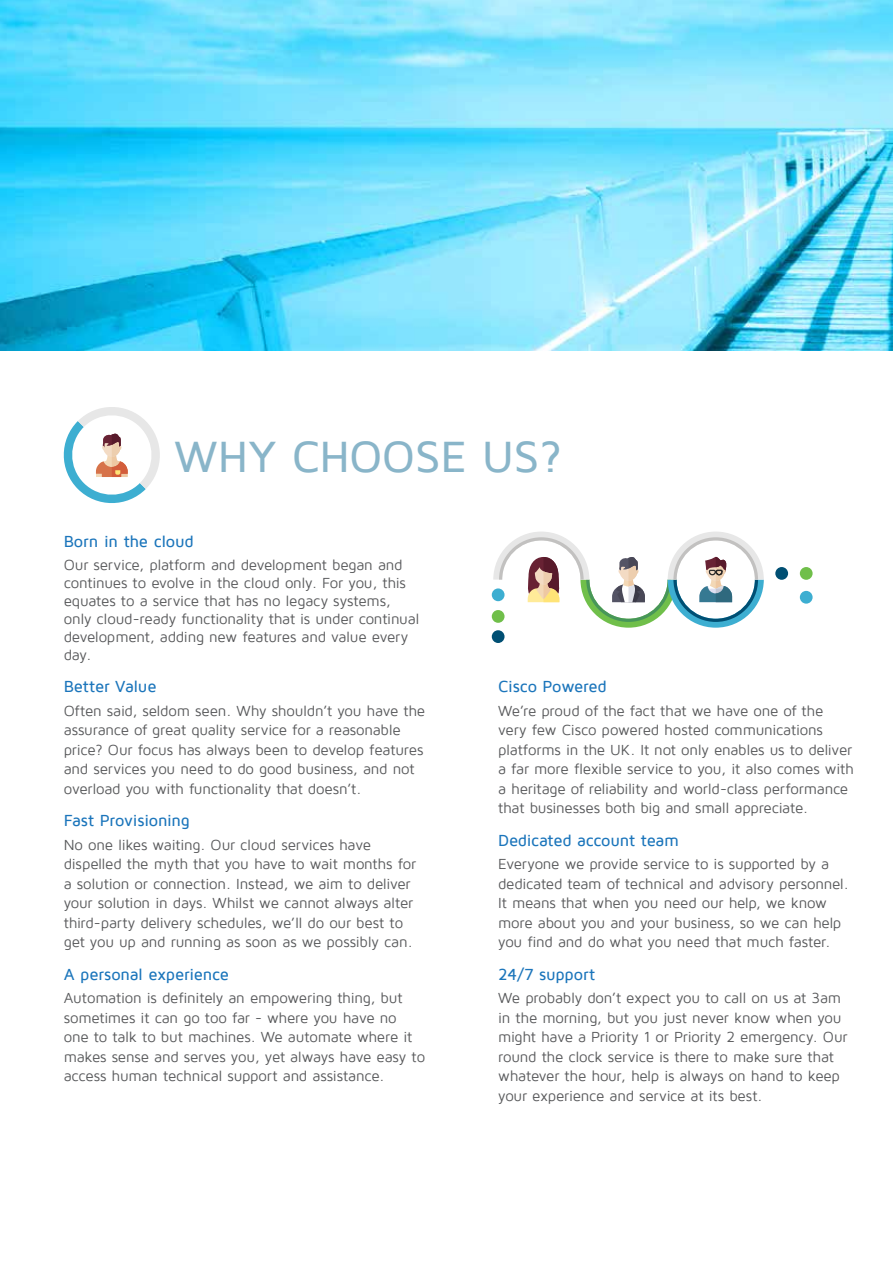
<style>
.page{position:relative;width:893px;height:1263px;background:#fff}
.page>*{position:absolute;margin:0;border:0;box-sizing:border-box;transform-origin:0 0}
.t1{font:500 45px "Maven Pro";letter-spacing:-.01em;color:#89b5c9}
.t2{font:500 16.5px "Maven Pro";letter-spacing:-.015em;color:#1b75bb}
.t3{font:15px/19.5px "Maven Pro";letter-spacing:-.015em;color:#58595b}
</style>
<div class="page">
<img style="left:0;top:0;width:893px;height:351px">
<div style="left:492px;top:630px;width:12px;height:13px;background:#004f73;border-radius:50%"></div>
<div style="left:800px;top:591px;width:13px;height:13px;background:#3daed1;border-radius:50%"></div>
<div style="left:800px;top:567px;width:13px;height:13px;background:#70bf4a;border-radius:50%"></div>
<div style="left:775px;top:567px;width:13px;height:13px;background:#004f73;border-radius:50%"></div>
<svg style="left:493px;top:531px;width:271px;height:97px"></svg>
<svg style="left:63px;top:407px;width:97px;height:96px"></svg>
<h1 class="t1" style="left:174px;top:433px;width:389px">WHY CHOOSE US?</h1>
<p class="t2" style="left:64px;top:533px;width:132px">Born in the cloud</p>
<p class="t3" style="left:64px;top:556px;width:357px;line-height:18px">Our service, platform and development began and continues to evolve in the cloud only. For you, this equates to a service that has no legacy systems, only cloud-ready functionality that is under continual development, adding new features and value every day.</p>
<p class="t2" style="left:64px;top:678px;width:94px">Better Value</p>
<p class="t3" style="left:64px;top:701px;width:363px">Often said, seldom seen. Why shouldn’t you have the assurance of great quality service for a reasonable price? Our focus has always been to develop features and services you need to do good business, and not overload you with functionality that doesn’t.</p>
<p class="t2" style="left:64px;top:812px;width:128px">Fast Provisioning</p>
<p class="t3" style="left:64px;top:835px;width:354px">No one likes waiting. Our cloud services have dispelled the myth that you have to wait months for a solution or connection. Instead, we aim to deliver your solution in days. Whilst we cannot always alter third-party delivery schedules, we’ll do our best to get you up and running as soon as we possibly can.</p>
<p class="t2" style="left:64px;top:965px;width:167px">A personal experience</p>
<p class="t3" style="left:64px;top:989px;width:363px">Automation is definitely an empowering thing, but sometimes it can go too far - where you have no one to talk to but machines. We automate where it makes sense and serves you, yet always have easy to access human technical support and assistance.</p>
<p class="t2" style="left:498px;top:678px;width:110px">Cisco Powered</p>
<p class="t3" style="left:498px;top:701px;width:357px">We’re proud of the fact that we have one of the very few Cisco powered hosted communications platforms in the UK. It not only enables us to deliver a far more flexible service to you, it also comes with a heritage of reliability and world-class performance that businesses both big and small appreciate.</p>
<p class="t2" style="left:498px;top:831px;width:182px">Dedicated account team</p>
<p class="t3" style="left:498px;top:855px;width:352px">Everyone we provide service to is supported by a dedicated team of technical and advisory personnel.<br>It means that when you need our help, we know more about you and your business, so we can help you find and do what you need that much faster.</p>
<p class="t2" style="left:498px;top:965px;width:99px">24/7 support</p>
<p class="t3" style="left:498px;top:989px;width:351px">We probably don’t expect you to call on us at 3am in the morning, but you just never know when you might have a Priority 1 or Priority 2 emergency. Our round the clock service is there to make sure that whatever the hour, help is always on hand to keep your experience and service at its best.</p>
</div>
